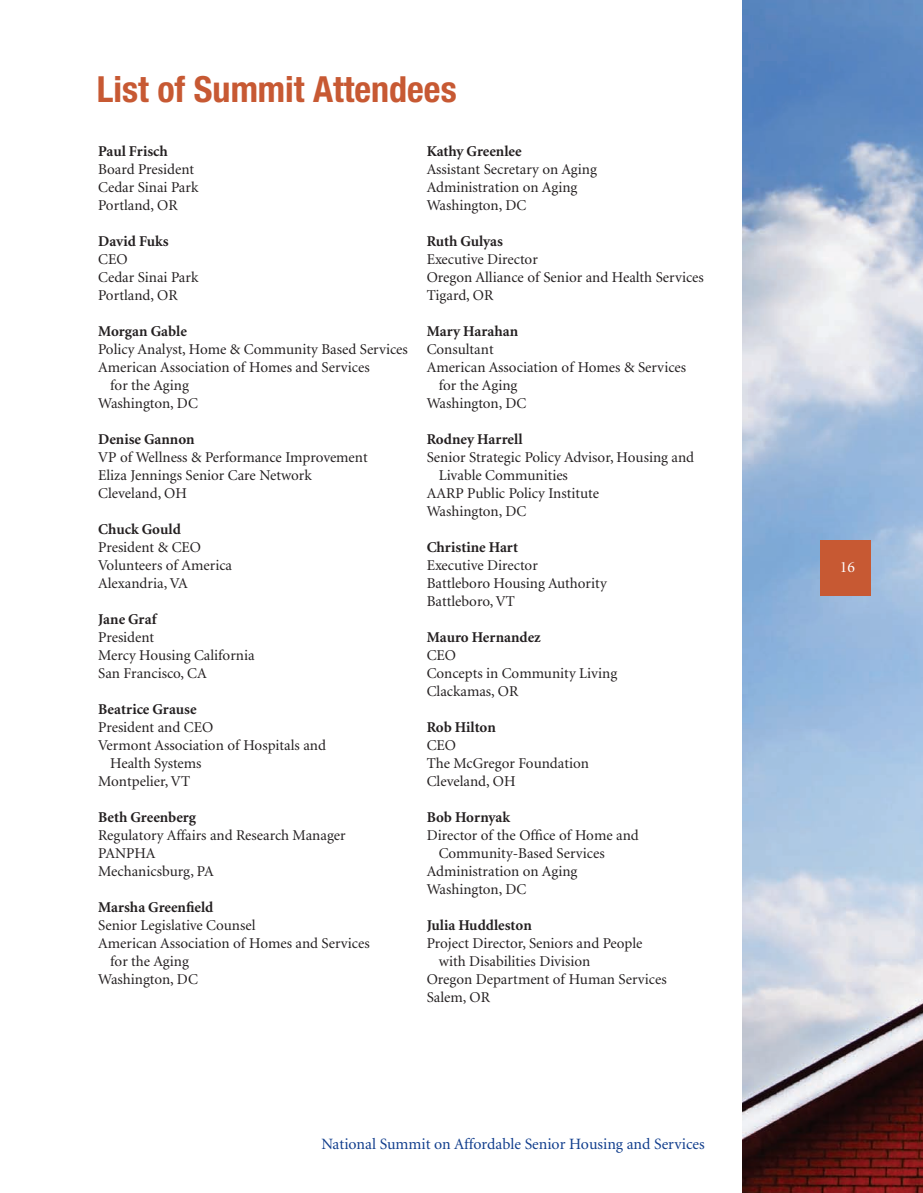
<style>
.page{position:relative;width:923px;height:1193px;background:#fff}
.page>*{position:absolute;margin:0;border:0;box-sizing:border-box;transform-origin:0 0}
.t1{font:700 condensed 36px "Helvetica Neue";color:#c75933}
.t2{font:15.75px "Minion";color:#103d8c}
.t3{font:15.75px "Minion";color:#fff}
.t4{font:15px/18px "Minion";color:#231f20}
.t5{font:700 15px "Minion";color:#231f20}
</style>
<div class="page">
<img style="left:742px;top:0;width:180px;height:1192px">
<div style="left:820px;top:540px;width:50px;height:56px;background:#c75933"></div>
<h1 class="t1" style="left:97px;top:67px;width:361px">List of Summit Attendees</h1>
<p class="t5" style="left:98px;top:143px;width:71px">Paul Frisch</p>
<p class="t4" style="left:98px;top:161px;width:102px">Board President<br>Cedar Sinai Park<br>Portland, OR</p>
<p class="t5" style="left:98px;top:233px;width:72px">David Fuks</p>
<p class="t4" style="left:98px;top:251px;width:102px">CEO<br>Cedar Sinai Park<br>Portland, OR</p>
<p class="t5" style="left:98px;top:323px;width:90px">Morgan Gable</p>
<p class="t4" style="left:98px;top:341px;width:311px">Policy Analyst, Home &amp; Community Based Services</p>
<p class="t4" style="left:98px;top:359px;width:273px">American Association of Homes and Services</p>
<p class="t4" style="left:110px;top:377px;width:80px">for the Aging</p>
<p class="t4" style="left:98px;top:395px;width:101px">Washington, DC</p>
<p class="t5" style="left:98px;top:431px;width:98px">Denise Gannon</p>
<p class="t4" style="left:98px;top:449px;width:271px">VP of Wellness &amp; Performance Improvement<br>Eliza Jennings Senior Care Network<br>Cleveland, OH</p>
<p class="t5" style="left:98px;top:521px;width:84px">Chuck Gould</p>
<p class="t4" style="left:98px;top:539px;width:135px">President &amp; CEO<br>Volunteers of America<br>Alexandria, VA</p>
<p class="t5" style="left:98px;top:611px;width:60px">Jane Graf</p>
<p class="t4" style="left:98px;top:629px;width:158px">President<br>Mercy Housing California<br>San Francisco, CA</p>
<p class="t5" style="left:98px;top:701px;width:100px">Beatrice Grause</p>
<p class="t4" style="left:98px;top:719px;width:116px">President and CEO</p>
<p class="t4" style="left:98px;top:737px;width:229px">Vermont Association of Hospitals and</p>
<p class="t4" style="left:110px;top:755px;width:93px">Health Systems</p>
<p class="t4" style="left:98px;top:773px;width:93px">Montpelier, VT</p>
<p class="t5" style="left:98px;top:809px;width:99px">Beth Greenberg</p>
<p class="t4" style="left:98px;top:827px;width:249px">Regulatory Affairs and Research Manager<br>PANPHA<br>Mechanicsburg, PA</p>
<p class="t5" style="left:98px;top:899px;width:117px">Marsha Greenfield</p>
<p class="t4" style="left:98px;top:917px;width:159px">Senior Legislative Counsel</p>
<p class="t4" style="left:98px;top:935px;width:273px">American Association of Homes and Services</p>
<p class="t4" style="left:110px;top:953px;width:80px">for the Aging</p>
<p class="t4" style="left:98px;top:971px;width:101px">Washington, DC</p>
<p class="t5" style="left:426px;top:143px;width:96px">Kathy Greenlee</p>
<p class="t4" style="left:426px;top:161px;width:172px">Assistant Secretary on Aging<br>Administration on Aging<br>Washington, DC</p>
<p class="t5" style="left:426px;top:233px;width:78px">Ruth Gulyas</p>
<p class="t4" style="left:426px;top:251px;width:278px">Executive Director<br>Oregon Alliance of Senior and Health Services<br>Tigard, OR</p>
<p class="t5" style="left:426px;top:323px;width:93px">Mary Harahan</p>
<p class="t4" style="left:426px;top:341px;width:68px">Consultant</p>
<p class="t4" style="left:426px;top:359px;width:261px">American Association of Homes &amp; Services</p>
<p class="t4" style="left:438px;top:377px;width:80px">for the Aging</p>
<p class="t4" style="left:426px;top:395px;width:101px">Washington, DC</p>
<p class="t5" style="left:426px;top:431px;width:97px">Rodney Harrell</p>
<p class="t4" style="left:426px;top:449px;width:269px">Senior Strategic Policy Advisor, Housing and</p>
<p class="t4" style="left:438px;top:467px;width:131px">Livable Communities</p>
<p class="t4" style="left:426px;top:485px;width:174px">AARP Public Policy Institute</p>
<p class="t4" style="left:426px;top:503px;width:101px">Washington, DC</p>
<p class="t5" style="left:426px;top:539px;width:93px">Christine Hart</p>
<p class="t4" style="left:426px;top:557px;width:181px">Executive Director<br>Battleboro Housing Authority<br>Battleboro, VT</p>
<p class="t5" style="left:426px;top:629px;width:115px">Mauro Hernandez</p>
<p class="t4" style="left:426px;top:647px;width:192px">CEO<br>Concepts in Community Living<br>Clackamas, OR</p>
<p class="t5" style="left:426px;top:719px;width:71px">Rob Hilton</p>
<p class="t4" style="left:426px;top:737px;width:164px">CEO<br>The McGregor Foundation<br>Cleveland, OH</p>
<p class="t5" style="left:426px;top:809px;width:85px">Bob Hornyak</p>
<p class="t4" style="left:426px;top:827px;width:213px">Director of the Office of Home and</p>
<p class="t4" style="left:438px;top:845px;width:167px">Community-Based Services</p>
<p class="t4" style="left:426px;top:863px;width:152px">Administration on Aging</p>
<p class="t4" style="left:426px;top:881px;width:101px">Washington, DC</p>
<p class="t5" style="left:426px;top:917px;width:106px">Julia Huddleston</p>
<p class="t4" style="left:426px;top:935px;width:217px">Project Director, Seniors and People</p>
<p class="t4" style="left:438px;top:953px;width:153px">with Disabilities Division</p>
<p class="t4" style="left:426px;top:971px;width:241px">Oregon Department of Human Services</p>
<p class="t4" style="left:426px;top:989px;width:65px">Salem, OR</p>
<p class="t2" style="left:321px;top:1135px;width:385px">National Summit on Affordable Senior Housing and Services</p>
<p class="t3" style="left:839px;top:559px;width:17px">16</p>
</div>
